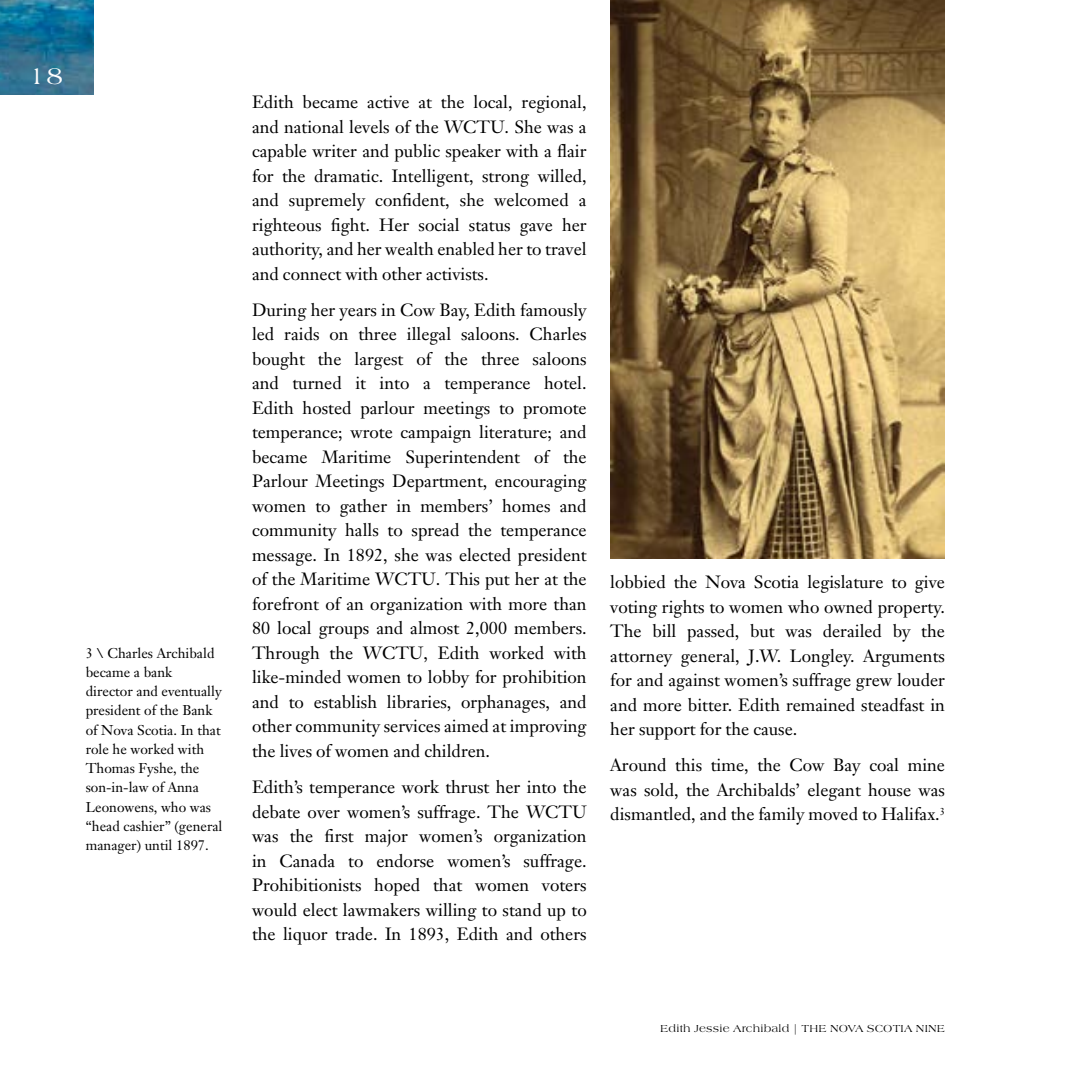
<style>
.page{position:relative;width:1071px;height:1071px;background:#fff}
.page>*{position:absolute;margin:0;border:0;box-sizing:border-box;transform-origin:0 0}
.t1{font:24.5px "Americana EF";color:#fff}
.t2{font:17.5px/24.5px "Janson Text";color:#000;text-align:justify}
.t3{font:14px/19.2px "Janson Text";color:#000}
.t4{font:10.5px "Americana EF";letter-spacing:.02em;color:#000}
</style>
<div class="page">
<img style="left:610px;top:0;width:335px;height:558px">
<img style="left:0;top:0;width:93px;height:94px">
<h1 class="t1" style="left:28px;top:62px;width:37px">18</h1>
<p class="t3" style="left:86px;top:643px;width:138px">3 \ Charles Archibald became a bank director and eventually president of the Bank of Nova Scotia. In that role he worked with<br>Thomas Fyshe, the son-in-law of Anna<br>Leonowens, who was “head cashier” (general manager) until 1897.</p>
<p class="t2" style="left:252px;top:90px;width:336px">Edith became active at the local, regional, and national levels of the WCTU. She was a capable writer and public speaker with a flair for the dramatic. Intelligent, strong willed, and supremely confident, she welcomed a righteous fight. Her social status gave her authority, and her wealth enabled her to travel and connect with other activists.</p>
<p class="t2" style="left:252px;top:297px;width:336px">During her years in Cow Bay, Edith famously led raids on three illegal saloons. Charles bought the largest of the three saloons and turned it into a temperance hotel.<br>Edith hosted parlour meetings to promote temperance; wrote campaign literature; and became Maritime Superintendent of the Parlour Meetings Department, encouraging women to gather in members’ homes and community halls to spread the temperance message. In 1892, she was elected president of the Maritime WCTU. This put her at the forefront of an organization with more than 80 local groups and almost 2,000 members.<br>Through the WCTU, Edith worked with like-minded women to lobby for prohibition and to establish libraries, orphanages, and other community services aimed at improving the lives of women and children.</p>
<p class="t2" style="left:252px;top:775px;width:336px">Edith’s temperance work thrust her into the debate over women’s suffrage. The WCTU was the first major women’s organization in Canada to endorse women’s suffrage.<br>Prohibitionists hoped that women voters would elect lawmakers willing to stand up to the liquor trade. In 1893, Edith and others</p>
<p class="t2" style="left:610px;top:570px;width:336px">lobbied the Nova Scotia legislature to give voting rights to women who owned property.<br>The bill passed, but was derailed by the attorney general, J.W. Longley. Arguments for and against women’s suffrage grew louder and more bitter. Edith remained steadfast in her support for the cause.</p>
<p class="t2" style="left:610px;top:753px;width:336px">Around this time, the Cow Bay coal mine was sold, the Archibalds’ elegant house was dismantled, and the family moved to Halifax.<sup>3</sup></p>
<p class="t4" style="left:660px;top:1023px;width:286px">Edith Jessie Archibald | THE NOVA SCOTIA NINE</p>
</div>
